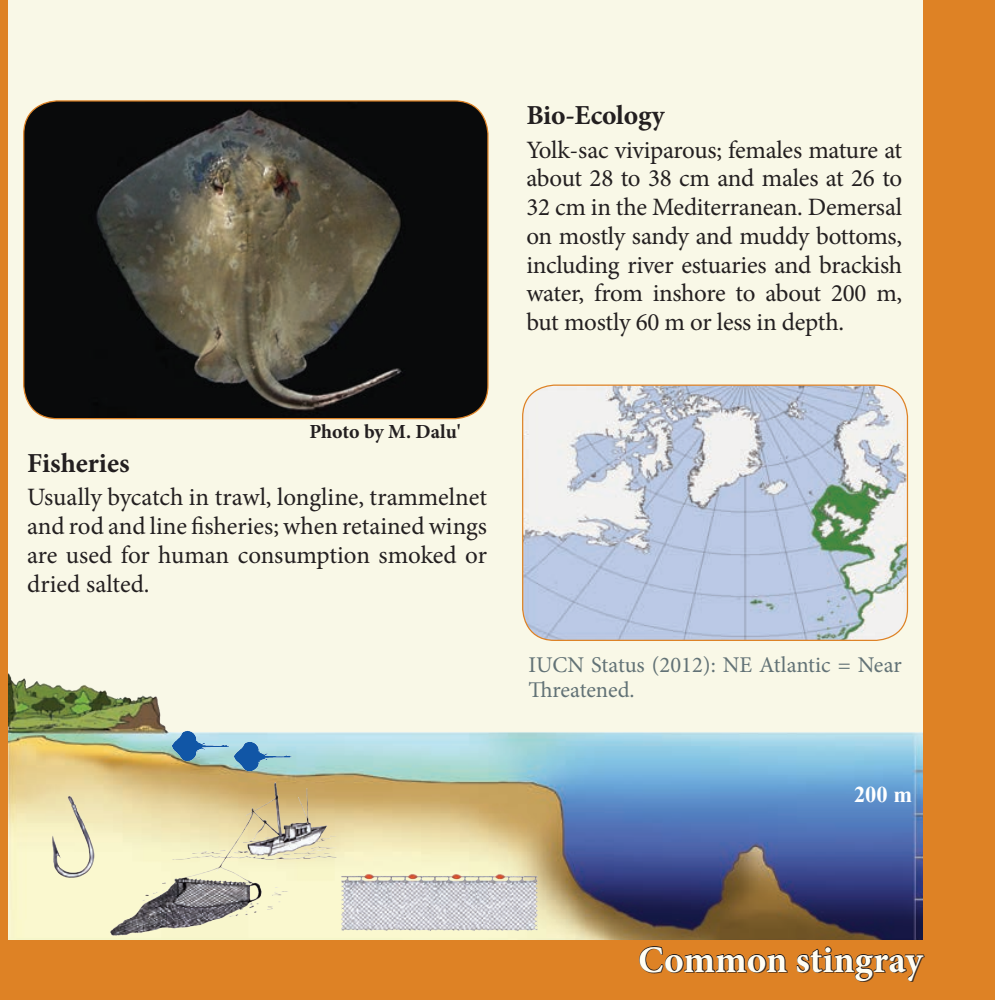
<style>
.page{position:relative;width:995px;height:1000px;background:#fff}
.page>*{position:absolute;margin:0;border:0;box-sizing:border-box;transform-origin:0 0}
.t1{font:700 37.5px "Minion Pro";color:#fffef4}
.t2{font:700 27.5px "Minion Pro";letter-spacing:-.005em;color:#231f20}
.t3{font:25px/28.8px "Minion Pro";letter-spacing:-.01em;color:#231f20;text-align:justify}
.t4{font:22.5px/25px "Minion Pro";color:#627276}
.t5{font:700 22.5px "Times New Roman";color:#fff}
.t6{font:700 20px "Minion Pro";letter-spacing:-.005em;color:#231f20}
</style>
<div class="page">
<div style="left:1px;top:0;width:985px;height:925px;background:#f9f8e7"></div>
<img style="left:8px;top:673px;width:914px;height:267px">
<div style="left:0;top:940px;width:994px;height:60px;background:#de8225"></div>
<div style="left:922px;top:0;width:72px;height:944px;background:#de8225"></div>
<div style="left:0;top:0;width:8px;height:944px;background:#de8225"></div>
<svg style="left:639px;top:946px;width:149px;height:27px"></svg>
<svg style="left:796px;top:946px;width:128px;height:36px"></svg>
<img style="left:109px;top:782px;width:227px;height:155px">
<img style="left:24px;top:101px;width:464px;height:317px">
<img style="left:46px;top:791px;width:50px;height:88px">
<img style="left:171px;top:729px;width:59px;height:33px">
<img style="left:233px;top:740px;width:59px;height:33px">
<img style="left:334px;top:866px;width:207px;height:69px">
<img style="left:522px;top:385px;width:385px;height:255px">
<div style="left:522px;top:384px;width:385px;height:257px;border:1px solid #de8225;border-radius:32px"></div>
<p class="t6" style="left:309px;top:417px;width:153px">Photo by M. Dalu'</p>
<p class="t2" style="left:27px;top:443px;width:104px">Fisheries</p>
<p class="t3" style="left:27px;top:483px;width:461px">Usually bycatch in trawl, longline, trammelnet and rod and line fisheries; when retained wings are used for human consumption smoked or dried salted.</p>
<p class="t2" style="left:526px;top:96px;width:140px">Bio-Ecology</p>
<p class="t3" style="left:526px;top:135px;width:377px">Yolk-sac viviparous; females mature at about 28 to 38 cm and males at 26 to 32 cm in the Mediterranean. Demersal on mostly sandy and muddy bottoms, including river estuaries and brackish water, from inshore to about 200 m, but mostly 60 m or less in depth.</p>
<p class="t4" style="left:528px;top:653px;width:375px">IUCN Status (2012 :) NE Atlantic = Near<br>Threatened.</p>
<p class="t5" style="left:853px;top:779px;width:60px">200 m</p>
<h1 class="t1" style="left:638px;top:933px;width:286px">Common stingray</h1>
</div>
